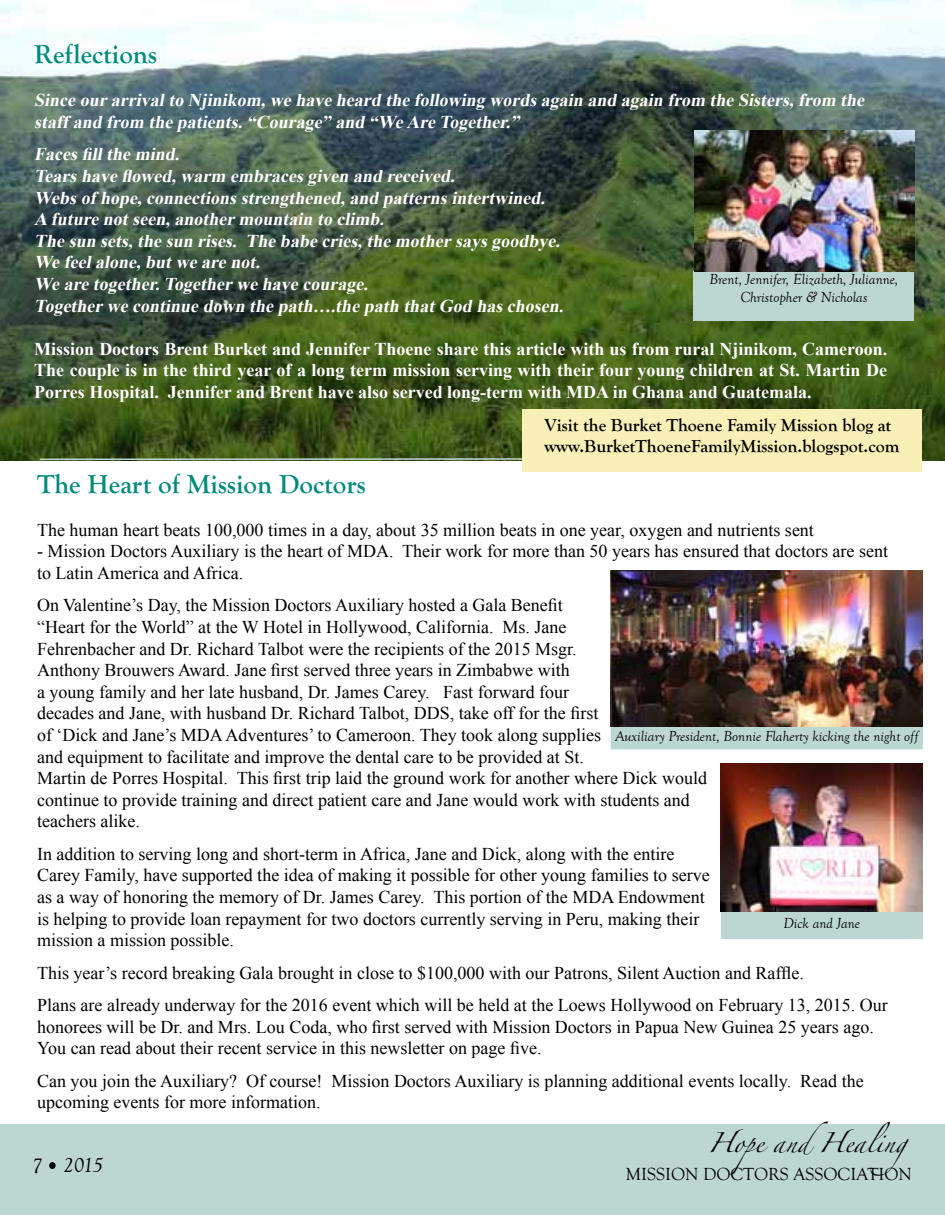
<style>
.page{position:relative;width:945px;height:1215px;background:#fff}
.page>*{position:absolute;margin:0;border:0;box-sizing:border-box;transform-origin:0 0}
.t1{font:700 27px "Goudy Old Style T";color:#008a7b}
.t2{font:italic 21px "Goudy Old Style T";color:#000}
.t3{font:18px/21.6px "Times New Roman";color:#000}
.t4{font:italic 700 18px/21.6px "Times New Roman";color:#fff}
.t5{font:700 18px/21.6px "Times New Roman";color:#fff;text-align:justify}
.t6{font:700 18px/21.6px "Goudy Old Style T";color:#000}
.t7{font:18px "Goudy Old Style T";color:#000}
.t8{font:18px "Zapfino";color:#000}
.t9{font:italic 15px/18px "Goudy Old Style T";color:#000;text-align:center}
</style>
<div class="page">
<img style="left:0;top:0;width:945px;height:460px">
<div style="left:0;top:1124px;width:945px;height:91px;background:#bcd6d1"></div>
<div style="left:49px;top:1162px;width:7px;height:7px;border:2px solid #000;border-radius:50%"></div>
<svg style="left:38px;top:457px;width:485px;height:4px;background:#6d845e"></svg>
<div style="left:722px;top:912px;width:200px;height:26px;background:#bcd6d1"></div>
<div style="left:721px;top:911px;width:202px;height:28px;border:2px solid #bcd6d1"></div>
<div style="left:611px;top:725px;width:311px;height:24px;background:#bcd6d1"></div>
<div style="left:611px;top:724px;width:312px;height:25px;border:2px solid #bcd6d1"></div>
<img style="left:611px;top:571px;width:312px;height:155px">
<img style="left:721px;top:763px;width:202px;height:148px">
<div style="left:694px;top:271px;width:220px;height:50px;background:#bcd6d1"></div>
<img style="left:695px;top:130px;width:219px;height:141px">
<div style="left:523px;top:410px;width:399px;height:62px;background:#f8f0b7"></div>
<h1 class="t1" style="left:34px;top:39px;width:124px">Reflections</h1>
<p class="t4" style="left:34px;top:89px;width:836px">Since ourarrivalto Nj inikom,we have heard the following wordsagain and again from the Sisters,from the staff and from the patients.“Courage” and “We Are Together.”</p>
<p class="t4" style="left:34px;top:143px;width:535px">Facesfillthe mind.<br>Tearshave flowed,warm embracesgiven and received.<br>Websof hope,connectionsstrengthened,and patternsintertwined.<br>A future notseen,anothermountain to climb.<br>The sun sets,the sun rises. The babe cries,the mothersaysgoodbye.<br>We feelalone,butwe are not.<br>We are together.Togetherwe have courage.<br>Togetherwe continue down the path….the path thatGod haschosen.</p>
<p class="t5" style="left:34px;top:338px;width:854px">Mission Doctors Brent Burket and Jennifer Thoene share this article with us from rural Njinikom, Cameroon.<br>The couple is in the third year of a long term mission serving with their four young children at St. Martin De Porres Hospital. Jennifer and Brent have also served long-term with MDA in Ghana and Guatemala.</p>
<p class="t9" style="left:709px;top:271px;width:190px">Brent, Jennifer, Elizabeth, Julianne,<br>Christopher &amp; Nicholas</p>
<p class="t6" style="left:544px;top:414px;width:357px">Visit the Burket Thoene Family Mission blog at www.BurketThoeneFamilyMission.blogspot.com</p>
<h1 class="t1" style="left:37px;top:469px;width:330px">The Heart of Mission Doctors</h1>
<p class="t3" style="left:37px;top:519px;width:778px">The human heart beats 100,000 times in a day, about 35 million beats in one year, oxygen and nutrients sent</p>
<p class="t3" style="left:37px;top:540px;width:853px">- Mission Doctors Auxiliary is the heart of MDA. Their work for more than 50 years has ensured that doctors are sent to Latin America and Africa.</p>
<p class="t3" style="left:37px;top:594px;width:672px">On Valentine’s Day, the Mission Doctors Auxiliary hosted a Gala Benefit<br>“Heart for the World” at the W Hotel in Hollywood, California. Ms. Jane<br>Fehrenbacher and Dr. Richard Talbot were the recipients of the 2015 Msgr.<br>Anthony Brouwers Award. Jane first served three years in Zimbabwe with<br>a young family and her late husband, Dr. James Carey. Fast forward four<br>decades and Jane, with husband Dr. Richard Talbot, DDS, take off for the first<br>of ‘Dick and Jane’s MDA Adventures’ to Cameroon. They took along supplies<br>and equipment to facilitate and improve the dental care to be provided at St.<br>Martin de Porres Hospital. This first trip laid the ground work for another where Dick would continue to provide training and direct patient care and Jane would work with students and teachers alike.</p>
<p class="t3" style="left:37px;top:843px;width:674px">In addition to serving long and short-term in Africa, Jane and Dick, along with the entire Carey Family, have supported the idea of making it possible for other young families to serve as a way of honoring the memory of Dr. James Carey. This portion of the MDA Endowment is helping to provide loan repayment for two doctors currently serving in Peru, making their mission a mission possible.</p>
<p class="t3" style="left:37px;top:956px;width:852px;line-height:32.4px">This year’s record breaking Gala brought in close to $100,000 with our Patrons, Silent Auction and Raffle.<br>Plans are already underway for the 2016 event which will be held at the Loews Hollywood on February 13, 2015. Our</p>
<p class="t3" style="left:37px;top:1015px;width:838px">honorees will be Dr. and Mrs. Lou Coda, who first served with Mission Doctors in Papua New Guinea 25 years ago.<br>You can read about their recent service in this newsletter on page five.</p>
<p class="t3" style="left:37px;top:1069px;width:828px">Can you join the Auxiliary? Of course! Mission Doctors Auxiliary is planning additional events locally. Read the upcoming events for more information.</p>
<p class="t9" style="left:615px;top:727px;width:305px">Auxiliary President, Bonnie Flaherty kicking the night off</p>
<p class="t9" style="left:784px;top:914px;width:78px">Dick and Jane</p>
<p class="t2" style="left:32px;top:1154px;width:73px">7 2015</p>
<p class="t8" style="left:708px;top:1135px;width:227px">Hope andHealing</p>
<p class="t7" style="left:626px;top:1164px;width:288px">MISSION DOCTORS ASSOCIATION</p>
</div>
